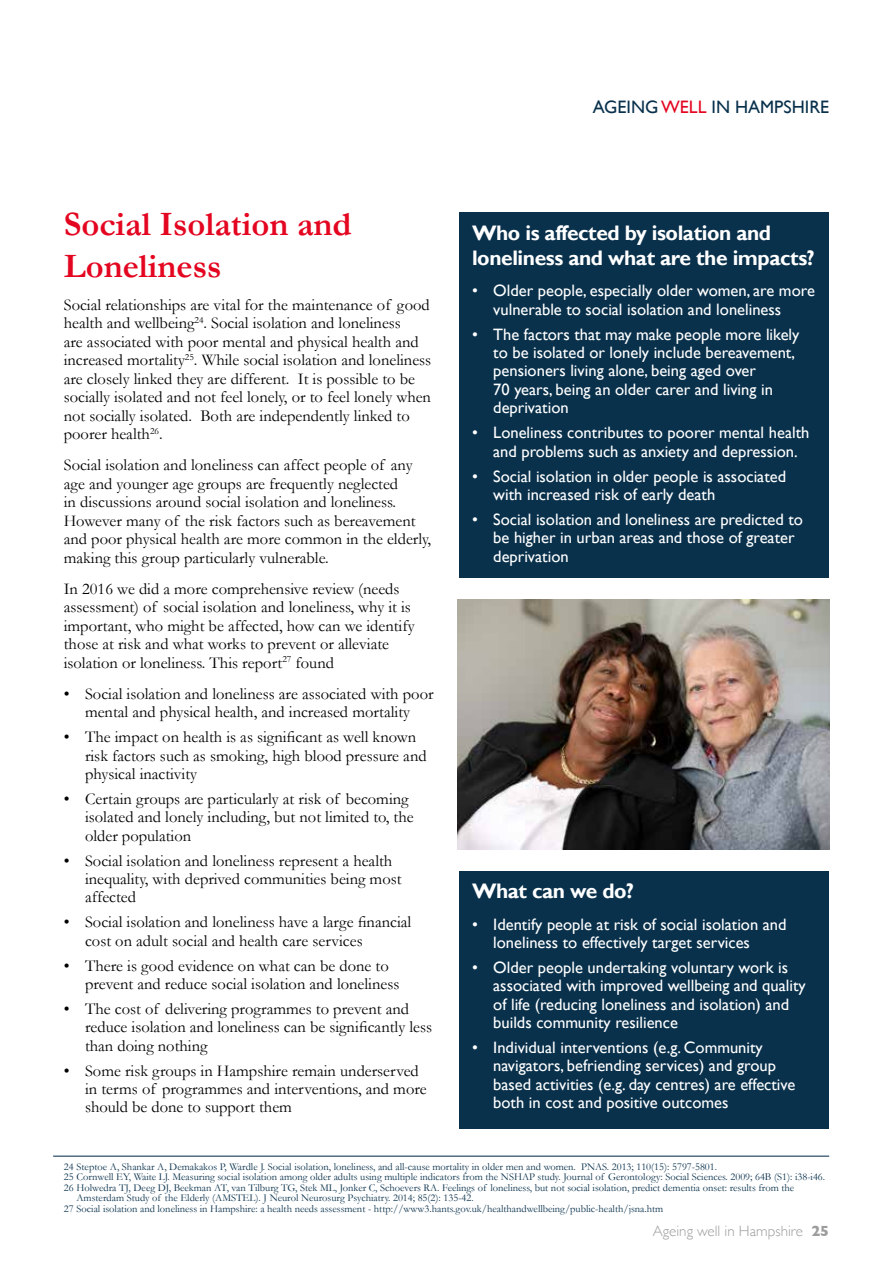
<style>
.page{position:relative;width:893px;height:1263px;background:#fff}
.page>*{position:absolute;margin:0;border:0;box-sizing:border-box;transform-origin:0 0}
.t1{font:700 34.5px/41.4px "Garamond";color:#e40520}
.t2{font:700 21px/25.2px "Gill Sans";letter-spacing:-.02em;color:#fff}
.t3{font:18px "Gill Sans";color:#09314c}
.t4{font:16.5px/18.5px "Garamond";color:#000}
.t5{font:16.5px/18.5px "Gill Sans";color:#fff}
.t6{font:300 15px "Gill Sans";color:#9d9d9c}
.t7{font:10.5px "Garamond";color:#09314c}
.s1{color:#e40520}
.s2{font-weight:700}
</style>
<div class="page">
<hr style="left:53px;top:1155px;width:776px;height:2px;background:#09314c">
<div style="left:459px;top:213px;width:370px;height:365px;background:#09314c"></div>
<div style="left:459px;top:871px;width:370px;height:257px;background:#09314c"></div>
<img style="left:458px;top:600px;width:371px;height:249px">
<p class="t3" style="left:593px;top:96px;width:238px">AGEING <span class="s1">WELL</span> IN HAMPSHIRE</p>
<h1 class="t1" style="left:64px;top:203px;width:289px">Social Isolation and<br>Loneliness</h1>
<p class="t4" style="left:64px;top:295px;width:369px">Social relationships are vital for the maintenance of good health and wellbeing<sup>24</sup>. Social isolation and loneliness<br>are associated with poor mental and physical health and increased mortality<sup>25</sup>. While social isolation and loneliness are closely linked they are different. It is possible to be socially isolated and not feel lonely, or to feel lonely when not socially isolated. Both are independently linked to poorer health<sup>26</sup>.</p>
<p class="t4" style="left:64px;top:456px;width:369px">Social isolation and loneliness can affect people of any age and younger age groups are frequently neglected<br>in discussions around social isolation and loneliness.<br>However many of the risk factors such as bereavement and poor physical health are more common in the elderly, making this group particularly vulnerable.</p>
<p class="t4" style="left:64px;top:579px;width:352px">In 2016 we did a more comprehensive review (needs assessment) of social isolation and loneliness, why it is important, who might be affected, how can we identify those at risk and what works to prevent or alleviate isolation or loneliness. This report<sup>27</sup> found</p>
<p class="t4" style="left:64px;top:684px;width:371px;text-align:center">• Social isolation and loneliness are associated with poor mental and physical health, and increased mortality</p>
<p class="t4" style="left:85px;top:727px;width:343px;text-indent:-21px">• The impact on health is as significant as well known risk factors such as smoking, high blood pressure and physical inactivity</p>
<p class="t4" style="left:85px;top:789px;width:330px;text-indent:-21px">• Certain groups are particularly at risk of becoming isolated and lonely including, but not limited to, the older population</p>
<p class="t4" style="left:85px;top:851px;width:318px;text-indent:-21px">• Social isolation and loneliness represent a health inequality, with deprived communities being most affected</p>
<p class="t4" style="left:85px;top:913px;width:328px;text-indent:-21px">• Social isolation and loneliness have a large financial cost on adult social and health care services</p>
<p class="t4" style="left:85px;top:956px;width:316px;text-indent:-21px">• There is good evidence on what can be done to prevent and reduce social isolation and loneliness</p>
<p class="t4" style="left:85px;top:999px;width:349px;text-indent:-21px">• The cost of delivering programmes to prevent and reduce isolation and loneliness can be significantly less than doing nothing</p>
<p class="t4" style="left:85px;top:1061px;width:343px;text-indent:-21px">• Some risk groups in Hampshire remain underserved in terms of programmes and interventions, and more should be done to support them</p>
<p class="t2" style="left:472px;top:221px;width:344px">Who is affected by isolation and loneliness and what are the impacts?</p>
<p class="t5" style="left:493px;top:282px;width:323px;text-indent:-21px">• Older people, especially older women, are more vulnerable to social isolation and loneliness</p>
<p class="t5" style="left:493px;top:325px;width:307px;text-indent:-21px">• The factors that may make people more likely to be isolated or lonely include bereavement, pensioners living alone, being aged over<br>70 years, being an older carer and living in deprivation</p>
<p class="t5" style="left:472px;top:424px;width:339px;text-align:center">• Loneliness contributes to poorer mental health and problems such as anxiety and depression.</p>
<p class="t5" style="left:493px;top:467px;width:294px;text-indent:-21px">• Social isolation in older people is associated with increased risk of early death</p>
<p class="t5" style="left:493px;top:510px;width:311px;text-indent:-21px">• Social isolation and loneliness are predicted to be higher in urban areas and those of greater deprivation</p>
<p class="t2" style="left:472px;top:879px;width:164px">What can we do?</p>
<p class="t5" style="left:493px;top:915px;width:295px;text-indent:-21px">• Identify people at risk of social isolation and loneliness to effectively target services</p>
<p class="t5" style="left:493px;top:958px;width:314px;text-indent:-21px">• Older people undertaking voluntary work is associated with improved wellbeing and quality of life (reducing loneliness and isolation) and builds community resilience</p>
<p class="t5" style="left:493px;top:1038px;width:304px;text-indent:-21px">• Individual interventions (e.g. Community navigators, befriending services) and group based activities (e.g. day centres) are effective both in cost and positive outcomes</p>
<p class="t7" style="left:64px;top:1160px;width:655px">24 Steptoe A, Shankar A, Demakakos P, Wardle J. Social isolation, loneliness, and all-cause mortality in older men and women. PNAS. 2013; 110(15): 5797-5801.</p>
<p class="t7" style="left:64px;top:1171px;width:763px">25 Cornwell EY, Waite LJ. Measuring social isolation among older adults using multiple indicators from the NSHAP study. Journal of Gerontology: Social Sciences. 2009; 64B (S1): i38-i46.</p>
<p class="t7" style="left:64px;top:1181px;width:732px">26 Holwedra TJ, Deeg DJ, Beekman AT, van Tilburg TG, Stek ML, Jonker C, Schoevers RA. Feelings of loneliness, but not social isolation, predict dementia onset: results from the</p>
<p class="t7" style="left:77px;top:1192px;width:399px">Amsterdam Study of the Elderly (AMSTEL). J Neurol Neurosurg Psychiatry. 2014; 85(2): 135-42.</p>
<p class="t7" style="left:64px;top:1202px;width:601px">27 Social isolation and loneliness in Hampshire: a health needs assessment - http://www3.hants.gov.uk/healthandwellbeing/public-health/jsna.htm</p>
<p class="t6" style="left:653px;top:1219px;width:178px">Ageing well in Hampshire <span class="s2">25</span></p>
</div>
